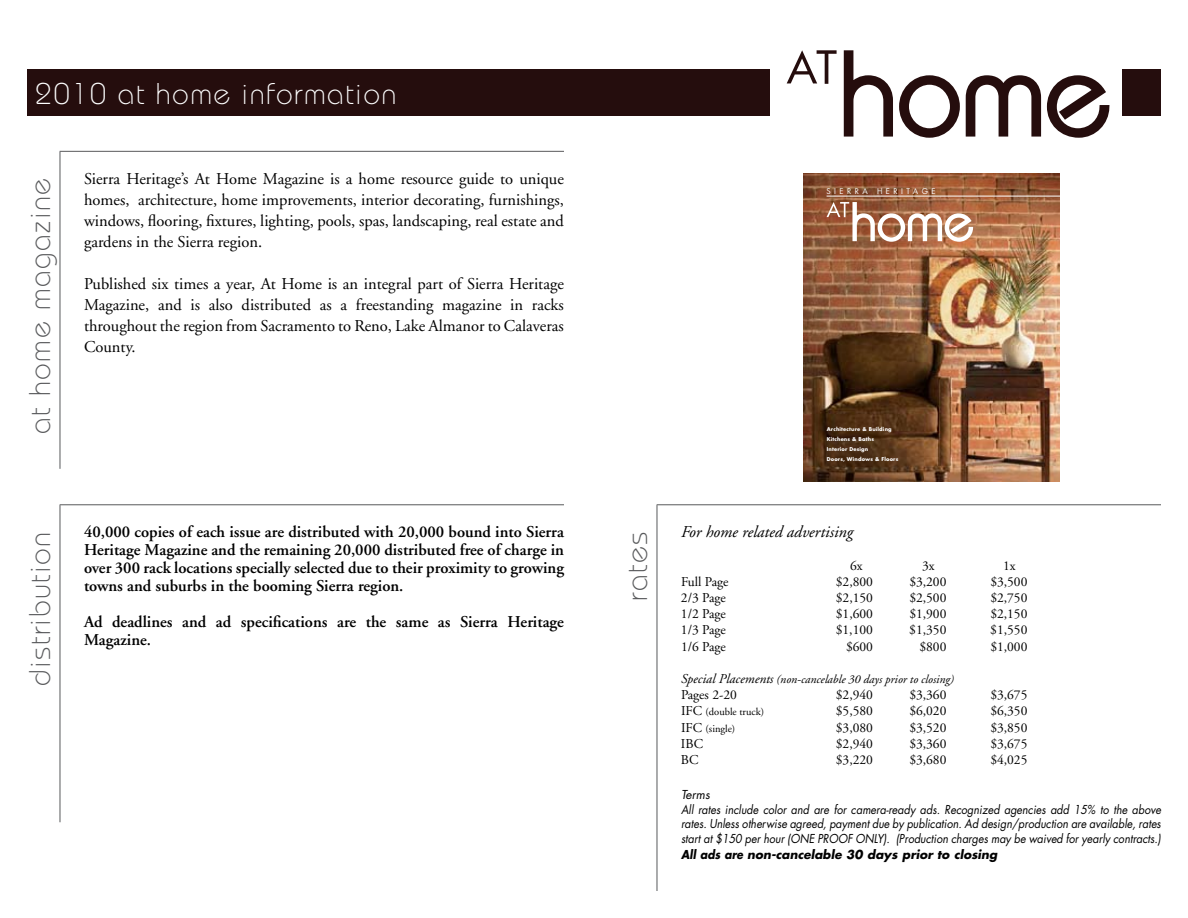
<style>
.page{position:relative;width:1188px;height:918px;background:#fff}
.page>*{position:absolute;margin:0;border:0;box-sizing:border-box;transform-origin:0 0}
.t1{font:300 30px "Bauhaus";letter-spacing:.05em;color:#58595b}
.t2{font:300 30px "Bauhaus";letter-spacing:.05em;color:#fff}
.t3{font:16.5px/21px "Adobe Garamond";color:#000;text-align:justify}
.t4{font:600 16.5px/18px "Adobe Garamond";color:#000;text-align:justify}
.t5{font:italic 16.5px "Adobe Garamond";color:#000}
.t6{font:13.5px "Adobe Garamond";color:#000}
.t7{font:italic 12px/14.4px "Futura";color:#000}
.t8{font:italic 12px "Adobe Garamond";color:#000}
.t9{font:italic 700 12px "Futura";color:#000;scale:.9 1}
.t10{font:10.5px "Adobe Garamond";color:#000}
.t11{font:7.65px "Futura";letter-spacing:.45em;color:#fff}
.t12{font:700 5.1px/10.2px "Futura";letter-spacing:.03em;color:#fff}
.s1{font-size:13.5px}
</style>
<div class="page">
<div style="left:27px;top:69px;width:743px;height:47px;background:#250d0d"></div>
<div style="left:1122px;top:69px;width:39px;height:47px;background:#250d0d"></div>
<hr style="left:60px;top:151px;width:504px;height:1px;background:#58595b">
<hr style="left:60px;top:152px;width:1px;height:317px;background:#58595b">
<svg style="left:787px;top:50px;width:322px;height:88px"></svg>
<hr style="left:60px;top:504px;width:504px;height:1px;background:#58595b">
<hr style="left:60px;top:505px;width:1px;height:317px;background:#58595b">
<hr style="left:657px;top:504px;width:504px;height:1px;background:#58595b">
<hr style="left:657px;top:505px;width:1px;height:386px;background:#58595b">
<img style="left:804px;top:173px;width:255px;height:309px">
<svg style="left:827px;top:201px;width:147px;height:42px"></svg>
<hr style="left:827px;top:196px;width:232px;height:1px;background:#fff">
<h1 class="t2" style="left:35px;top:75px;width:363px">2010 at home information</h1>
<h1 class="t1" style="left:22px;top:434px;width:257px;rotate:-90deg">at home magazine</h1>
<p class="t3" style="left:84px;top:169px;width:481px">Sierra Heritage’s At Home Magazine is a home resource guide to unique homes, architecture, home improvements, interior decorating, furnishings, windows, flooring, fixtures, lighting, pools, spas, landscaping, real estate and gardens in the Sierra region.</p>
<p class="t3" style="left:84px;top:274px;width:481px">Published six times a year, At Home is an integral part of Sierra Heritage Magazine, and is also distributed as a freestanding magazine in racks throughout the region from Sacramento to Reno, Lake Almanor to Calaveras County.</p>
<h1 class="t1" style="left:22px;top:686px;width:156px;rotate:-90deg">distribution</h1>
<p class="t4" style="left:84px;top:524px;width:482px">40,000 copies of each issue are distributed with 20,000 bound into Sierra Heritage Magazine and the remaining 20,000 distributed free of charge in over 300 rack locations specially selected due to their proximity to growing towns and suburbs in the booming Sierra region.</p>
<p class="t4" style="left:84px;top:614px;width:482px">Ad deadlines and ad specifications are the same as Sierra Heritage<br>Magazine.</p>
<p class="t11" style="left:827px;top:186px;width:110px">SIERRA HERITAGE</p>
<p class="t12" style="left:827px;top:423px;width:73px">Architecture &amp; Building<br>Kitchens &amp; Baths<br>Interior Design<br>Doors, Windows &amp; Floors</p>
<h1 class="t1" style="left:619px;top:601px;width:71px;rotate:-90deg">rates</h1>
<p class="t5" style="left:681px;top:523px;width:174px">For home related advertising</p>
<p class="t6" style="left:850px;top:558px;width:14px">6x</p>
<p class="t6" style="left:922px;top:558px;width:14px">3x</p>
<p class="t6" style="left:1003px;top:558px;width:14px">1x</p>
<p class="t6" style="left:681px;top:574px;width:49px">Full Page</p>
<p class="t6" style="left:836px;top:574px;width:39px">$2,800</p>
<p class="t6" style="left:909px;top:574px;width:39px">$3,200</p>
<p class="t6" style="left:990px;top:574px;width:39px">$3,500</p>
<p class="t6" style="left:681px;top:591px;width:46px">2/3 Page</p>
<p class="t6" style="left:836px;top:591px;width:39px">$2,150</p>
<p class="t6" style="left:909px;top:591px;width:39px">$2,500</p>
<p class="t6" style="left:990px;top:591px;width:39px">$2,750</p>
<p class="t6" style="left:681px;top:607px;width:46px">1/2 Page</p>
<p class="t6" style="left:836px;top:607px;width:39px">$1,600</p>
<p class="t6" style="left:909px;top:607px;width:39px">$1,900</p>
<p class="t6" style="left:990px;top:607px;width:39px">$2,150</p>
<p class="t6" style="left:681px;top:623px;width:46px">1/3 Page</p>
<p class="t6" style="left:836px;top:623px;width:39px">$1,100</p>
<p class="t6" style="left:909px;top:623px;width:39px">$1,350</p>
<p class="t6" style="left:990px;top:623px;width:39px">$1,550</p>
<p class="t6" style="left:681px;top:639px;width:46px">1/6 Page</p>
<p class="t6" style="left:846px;top:639px;width:28px">$600</p>
<p class="t6" style="left:919px;top:639px;width:28px">$800</p>
<p class="t6" style="left:990px;top:639px;width:39px">$1,000</p>
<p class="t8" style="left:681px;top:673px;width:275px"><span class="s1">Special Placements</span> (non-cancelable 30 days prior to closing)</p>
<p class="t6" style="left:681px;top:688px;width:57px">Pages 2-20</p>
<p class="t6" style="left:836px;top:688px;width:39px">$2,940</p>
<p class="t6" style="left:909px;top:688px;width:39px">$3,360</p>
<p class="t6" style="left:990px;top:688px;width:39px">$3,675</p>
<p class="t10" style="left:681px;top:706px;width:85px"><span class="s1">IFC</span> (double truck)</p>
<p class="t6" style="left:836px;top:704px;width:39px">$5,580</p>
<p class="t6" style="left:909px;top:704px;width:39px">$6,020</p>
<p class="t6" style="left:990px;top:704px;width:39px">$6,350</p>
<p class="t10" style="left:681px;top:723px;width:56px"><span class="s1">IFC</span> (single)</p>
<p class="t6" style="left:836px;top:720px;width:39px">$3,080</p>
<p class="t6" style="left:909px;top:720px;width:39px">$3,520</p>
<p class="t6" style="left:990px;top:720px;width:39px">$3,850</p>
<p class="t6" style="left:681px;top:736px;width:24px">IBC</p>
<p class="t6" style="left:836px;top:736px;width:39px">$2,940</p>
<p class="t6" style="left:909px;top:736px;width:39px">$3,360</p>
<p class="t6" style="left:990px;top:736px;width:39px">$3,675</p>
<p class="t6" style="left:681px;top:753px;width:19px">BC</p>
<p class="t6" style="left:836px;top:753px;width:39px">$3,220</p>
<p class="t6" style="left:909px;top:753px;width:39px">$3,680</p>
<p class="t6" style="left:990px;top:753px;width:39px">$4,025</p>
<p class="t7" style="left:681px;top:788px;width:482px">Terms<br>All rates include color and are for camera-ready ads. Recognized agencies add 15% to the above rates. Unless otherwise agreed, payment due by publication. Ad design/production are available, rates start at $150 per hour (ONE PROOF ONLY). (Production charges may be waived for yearly contracts.)</p>
<p class="t9" style="left:681px;top:846px;width:353px">All ads are non-cancelable 30 days prior to closing</p>
</div>
